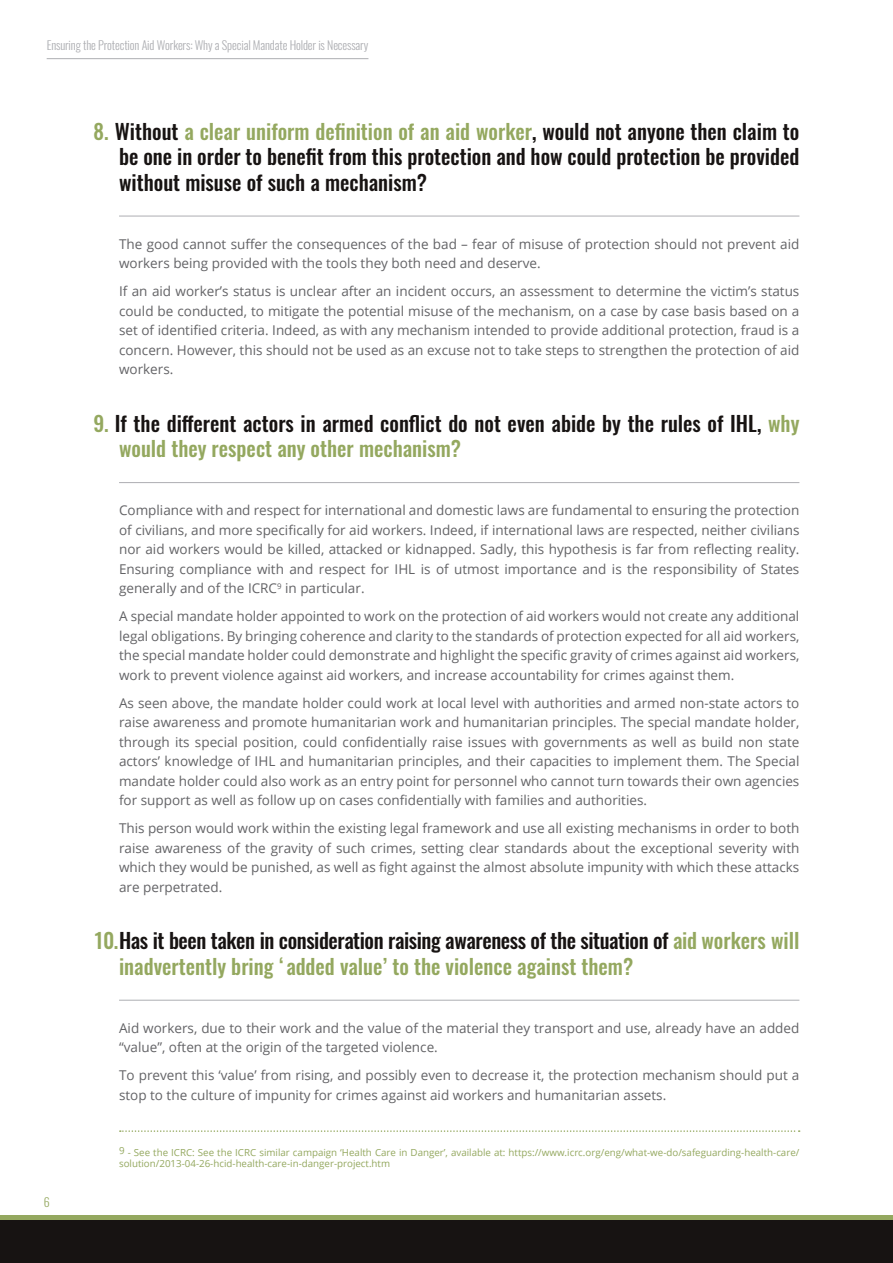
<style>
.page{position:relative;width:893px;height:1263px;background:#fff}
.page>*{position:absolute;margin:0;border:0;box-sizing:border-box;transform-origin:0 0}
.t1{font:500 21px/25.5px "Oswald";color:#171312;text-align:justify}
.t2{font:500 21px/25.5px "Oswald";letter-spacing:-.015em;color:#94a85f}
.t3{font:13.5px/19.5px "Open Sans";color:#636366;text-align:justify}
.t4{font:300 12px "Oswald";letter-spacing:-.01em;color:#adaeb2}
.t5{font:300 12px "Oswald";color:#94a85f}
.Style_de_paragraphe{font:9.75px/11.7px "Open Sans";color:#94a85f}
.s1{color:#94a85f}
.s2{color:#171312}
</style>
<div class="page">
<div style="left:0;top:1215px;width:893px;height:48px;background:#94a85f"></div>
<div style="left:0;top:1220px;width:893px;height:43px;background:#171312"></div>
<hr style="left:47px;top:58px;width:321px;height:1px;background:#adaeb2">
<hr style="left:119px;top:216px;width:680px;height:1px;background:#adaeb2">
<hr style="left:119px;top:482px;width:680px;height:1px;background:#adaeb2">
<hr style="left:119px;top:1000px;width:680px;height:1px;background:#adaeb2">
<svg style="left:120px;top:1130px;width:680px;height:2px"></svg>
<p class="t4" style="left:47px;top:37px;width:323px">Ensuring the Protection Aid Workers: Why a Special Mandate Holder is Necessary</p>
<p class="t1" style="left:119px;top:119px;width:682px;text-indent:-26px"><span class="s1">8.</span> Without <span class="s1">a clear uniform definition of an aid worker</span>, would not anyone then claim to be one in order to benefit from this protection and how could protection be provided without misuse of such a mechanism?</p>
<p class="t3" style="left:119px;top:234px;width:682px">The good cannot suffer the consequences of the bad – fear of misuse of protection should not prevent aid workers being provided with the tools they both need and deserve.</p>
<p class="t3" style="left:119px;top:281px;width:682px">If an aid worker’s status is unclear after an incident occurs, an assessment to determine the victim’s status could be conducted, to mitigate the potential misuse of the mechanism, on a case by case basis based on a set of identified criteria. Indeed, as with any mechanism intended to provide additional protection, fraud is a concern. However, this should not be used as an excuse not to take steps to strengthen the protection of aid workers.</p>
<p class="t1" style="left:119px;top:411px;width:682px;text-indent:-26px"><span class="s1">9.</span> If the different actors in armed conflict do not even abide by the rules of IHL, <span class="s1">why would they respect any other mechanism?</span></p>
<p class="t3" style="left:119px;top:500px;width:682px">Compliance with and respect for international and domestic laws are fundamental to ensuring the protection of civilians, and more specifically for aid workers. Indeed, if international laws are respected, neither civilians nor aid workers would be killed, attacked or kidnapped. Sadly, this hypothesis is far from reflecting reality.<br>Ensuring compliance with and respect for IHL is of utmost importance and is the responsibility of States generally and of the ICRC<sup>9</sup> in particular.</p>
<p class="t3" style="left:119px;top:606px;width:682px">A special mandate holder appointed to work on the protection of aid workers would not create any additional legal obligations. By bringing coherence and clarity to the standards of protection expected for all aid workers, the special mandate holder could demonstrate and highlight the specific gravity of crimes against aid workers, work to prevent violence against aid workers, and increase accountability for crimes against them.</p>
<p class="t3" style="left:119px;top:693px;width:682px">As seen above, the mandate holder could work at local level with authorities and armed non-state actors to raise awareness and promote humanitarian work and humanitarian principles. The special mandate holder, through its special position, could confidentially raise issues with governments as well as build non state actors’ knowledge of IHL and humanitarian principles, and their capacities to implement them. The Special mandate holder could also work as an entry point for personnel who cannot turn towards their own agencies for support as well as follow up on cases confidentially with families and authorities.</p>
<p class="t3" style="left:119px;top:818px;width:682px">This person would work within the existing legal framework and use all existing mechanisms in order to both raise awareness of the gravity of such crimes, setting clear standards about the exceptional severity with which they would be punished, as well as fight against the almost absolute impunity with which these attacks are perpetrated.</p>
<p class="t2" style="left:119px;top:928px;width:682px;text-indent:-26px">10.<span class="s2">Has it been taken in consideration raising awareness of the situation of</span> aid workers will inadvertently bring ‘added value’ to the violence against them?</p>
<p class="t3" style="left:119px;top:1018px;width:682px">Aid workers, due to their work and the value of the material they transport and use, already have an added “value”, often at the origin of the targeted violence.</p>
<p class="t3" style="left:119px;top:1065px;width:682px">To prevent this ‘value’ from rising, and possibly even to decrease it, the protection mechanism should put a stop to the culture of impunity for crimes against aid workers and humanitarian assets.</p>
<p class="t5" style="left:44px;top:1194px;width:7px">6</p>
<p class="Style_de_paragraphe" style="left:119px;top:1146px;width:682px">9 - See the ICRC: See the ICRC similar campaign ‘Health Care in Danger’, available at: https://www.icrc.org/eng/what-we-do/safeguarding-health-care/ solution/2013-04-26-hcid-health-care-in-danger-project.htm</p>
</div>
